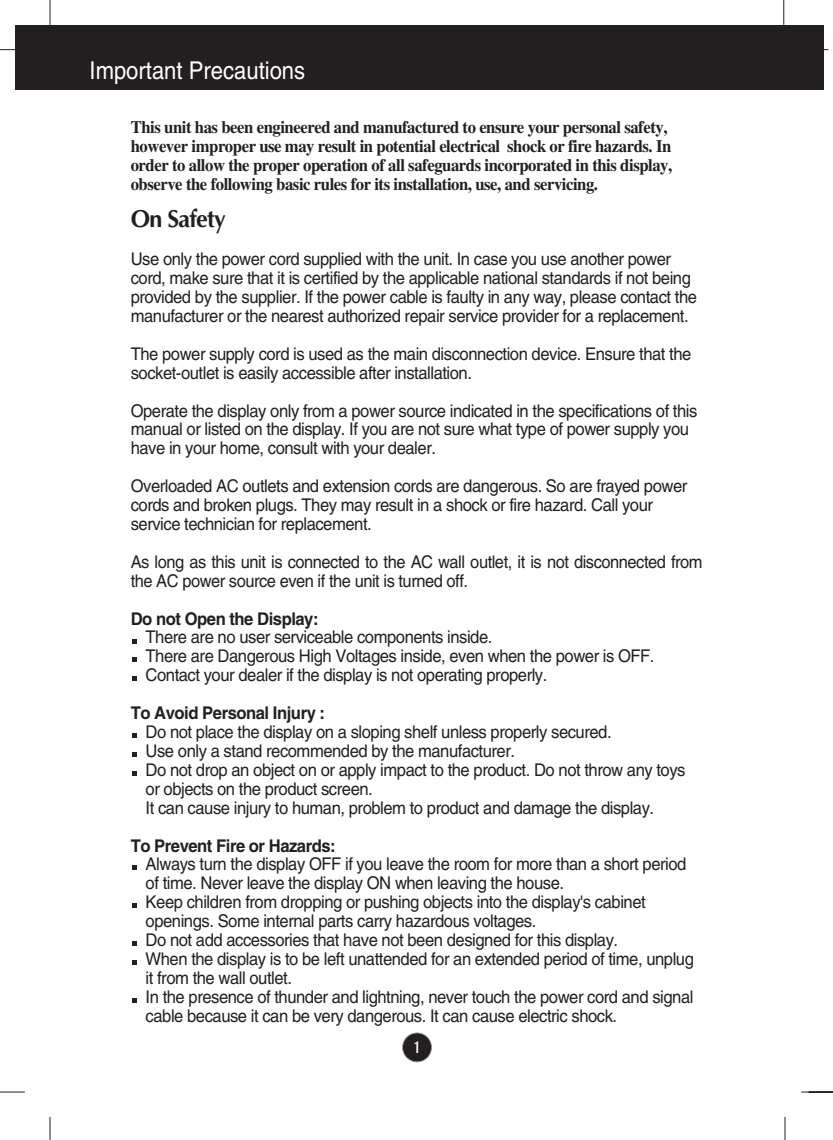
<style>
.page{position:relative;width:833px;height:1140px;background:#fff}
.page>*{position:absolute;margin:0;border:0;box-sizing:border-box;transform-origin:0 0}
.t1{font:24.5px "Helvetica";color:#fff;scale:.9 1}
.t2{font:700 24.5px "Optima";letter-spacing:-.03em;color:#231f20;scale:.95 1}
.t3{font:17.5px/18.9px "Helvetica";letter-spacing:-.03em;color:#231f20;scale:.95 1}
.t4{font:700 17.5px/18.9px "Times";letter-spacing:-.025em;color:#231f20;scale:.95 1}
.t5{font:17.5px/18.9px "Helvetica";letter-spacing:-.03em;color:#231f20;scale:.94 1}
.t6{font:700 17.5px "Helvetica";letter-spacing:-.03em;color:#231f20;scale:.95 1}
.t7{font:700 17.5px "Optima";color:#fff;scale:.7 1}
</style>
<div class="page">
<div style="left:403px;top:1032px;width:29px;height:29px;background:#231f20;border-radius:50%"></div>
<div style="left:402px;top:1032px;width:30px;height:30px;border:2px solid #939598;border-radius:50%"></div>
<svg style="left:0;top:1091px;width:25px;height:1px"></svg>
<hr style="left:801px;top:1091px;width:32px;height:1px;background:#231f20">
<svg style="left:809px;top:1091px;width:24px;height:1px"></svg>
<svg style="left:785px;top:1116px;width:1px;height:23px"></svg>
<svg style="left:50px;top:1116px;width:1px;height:23px"></svg>
<svg style="left:50px;top:0;width:1px;height:25px"></svg>
<svg style="left:783px;top:0;width:1px;height:25px"></svg>
<svg style="left:0;top:49px;width:15px;height:1px"></svg>
<svg style="left:132px;top:998px;width:5px;height:4px"></svg>
<svg style="left:132px;top:960px;width:5px;height:4px"></svg>
<svg style="left:132px;top:941px;width:5px;height:4px"></svg>
<svg style="left:132px;top:903px;width:5px;height:5px"></svg>
<svg style="left:132px;top:865px;width:5px;height:5px"></svg>
<svg style="left:132px;top:771px;width:5px;height:4px"></svg>
<svg style="left:132px;top:752px;width:5px;height:4px"></svg>
<svg style="left:132px;top:733px;width:5px;height:5px"></svg>
<svg style="left:132px;top:676px;width:5px;height:5px"></svg>
<svg style="left:132px;top:657px;width:5px;height:5px"></svg>
<svg style="left:132px;top:639px;width:5px;height:4px"></svg>
<div style="left:15px;top:25px;width:808px;height:64px;background:#231f20"></div>
<h1 class="t1" style="left:90px;top:61px;width:241px">Important Precautions</h1>
<p class="t4" style="left:131px;top:119px;width:572px">This unit has been engineered and manufactured to ensure your personal safety, however improper use may result in potential electrical shock or fire hazards. In order to allow the proper operation of all safeguards incorporated in this display, observe the following basic rules for its installation, use, and servicing.</p>
<h1 class="t2" style="left:131px;top:209px;width:102px">On Safety</h1>
<p class="t3" style="left:131px;top:251px;width:598px">Use only the power cord supplied with the unit. In case you use another power cord, make sure that it is certified by the applicable national standards if not being provided by the supplier. If the power cable is faulty in any way, please contact the manufacturer or the nearest authorized repair service provider for a replacement.</p>
<p class="t3" style="left:131px;top:346px;width:592px">The power supply cord is used as the main disconnection device. Ensure that the socket-outlet is easily accessible after installation.</p>
<p class="t3" style="left:131px;top:402px;width:598px">Operate the display only from a power source indicated in the specifications of this manual or listed on the display. If you are not sure what type of power supply you have in your home, consult with your dealer.</p>
<p class="t3" style="left:131px;top:478px;width:587px">Overloaded AC outlets and extension cords are dangerous. So are frayed power cords and broken plugs. They may result in a shock or fire hazard. Call your service technician for replacement.</p>
<p class="t5" style="left:131px;top:554px;width:610px">As long as this unit is connected to the AC wall outlet, it is not disconnected from the AC power source even if the unit is turned off.</p>
<p class="t6" style="left:131px;top:612px;width:199px">Do not Open the Display:</p>
<p class="t3" style="left:146px;top:629px;width:537px">There are no user serviceable components inside.<br>There are Dangerous High Voltages inside, even when the power is OFF.<br>Contact your dealer if the display is not operating properly.</p>
<p class="t6" style="left:131px;top:706px;width:206px">To Avoid Personal Injury :</p>
<p class="t3" style="left:146px;top:724px;width:570px">Do not place the display on a sloping shelf unless properly secured.<br>Use only a stand recommended by the manufacturer.<br>Do not drop an object on or apply impact to the product. Do not throw any toys or objects on the product screen.<br>It can cause injury to human, problem to product and damage the display.</p>
<p class="t6" style="left:131px;top:838px;width:217px">To Prevent Fire or Hazards:</p>
<p class="t3" style="left:146px;top:856px;width:579px">Always turn the display OFF if you leave the room for more than a short period of time. Never leave the display ON when leaving the house.<br>Keep children from dropping or pushing objects into the display's cabinet openings. Some internal parts carry hazardous voltages.<br>Do not add accessories that have not been designed for this display.<br>When the display is to be left unattended for an extended period of time, unplug it from the wall outlet.<br>In the presence of thunder and lightning, never touch the power cord and signal cable because it can be very dangerous. It can cause electric shock.</p>
<p class="t7" style="left:414px;top:1039px;width:11px">1</p>
</div>
